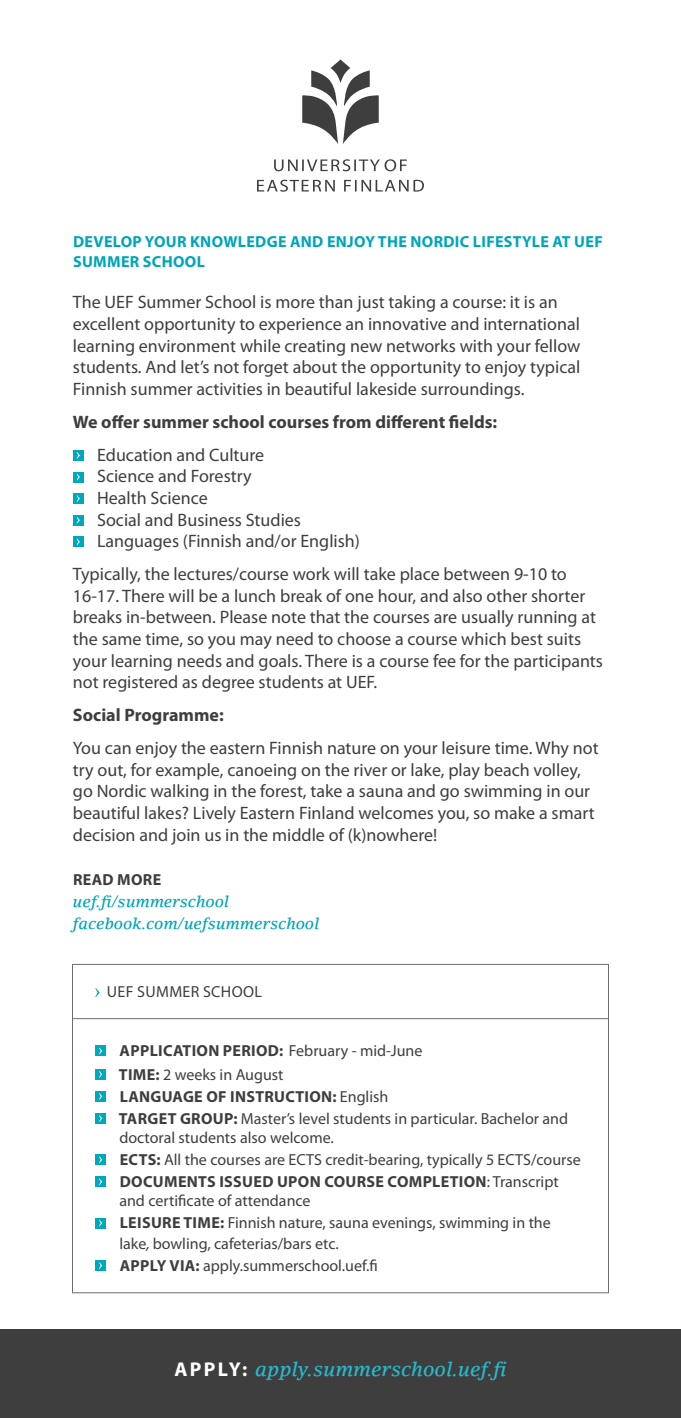
<style>
.page{position:relative;width:681px;height:1418px;background:#fff}
.page>*{position:absolute;margin:0;border:0;box-sizing:border-box;transform-origin:0 0}
.t1{font:italic 500 20px "Lino Letter Std";color:#27bacc}
.perusleipis{font:18px/21.6px "Myriad Pro";color:#3e3e3f}
.perusleipis-2{font:700 18px "Myriad Pro";color:#3e3e3f}
.t2{font:16px/19.2px "Myriad Pro";color:#3e3e3f}
.t3{font:700 16px "Myriad Pro";letter-spacing:.02em;color:#3e3e3f}
.t4{font:700 16px/19.2px "Myriad Pro";letter-spacing:.02em;color:#00a5b8}
.t5{font:italic 500 16px "Lino Letter Std";color:#00a5b8}
.t6{font:16px "Myriad Pro";letter-spacing:.02em;color:#3e3e3f}
.s1{font-weight:400}
.s2{font-weight:700}
.s3{font-style:italic}
.s4{font-family:"Myriad Pro";font-weight:700;font-style:normal;color:#fff}
</style>
<div class="page">
<svg style="left:302px;top:60px;width:76px;height:84px"></svg>
<svg style="left:257px;top:180px;width:167px;height:12px"></svg>
<svg style="left:274px;top:159px;width:132px;height:12px"></svg>
<hr style="left:72px;top:1018px;width:536px;height:1px;background:#6c6d70">
<svg style="left:95px;top:988px;width:5px;height:9px"></svg>
<div style="left:73px;top:450px;width:11px;height:11px;background:#00a8bc"></div>
<svg style="left:77px;top:452px;width:3px;height:7px"></svg>
<div style="left:73px;top:471px;width:11px;height:11px;background:#00a8bc"></div>
<svg style="left:77px;top:473px;width:3px;height:7px"></svg>
<div style="left:73px;top:493px;width:11px;height:11px;background:#00a8bc"></div>
<svg style="left:77px;top:495px;width:3px;height:7px"></svg>
<div style="left:73px;top:515px;width:11px;height:10px;background:#00a8bc"></div>
<svg style="left:77px;top:517px;width:3px;height:6px"></svg>
<div style="left:73px;top:536px;width:11px;height:11px;background:#00a8bc"></div>
<svg style="left:77px;top:538px;width:3px;height:7px"></svg>
<div style="left:0;top:1329px;width:680px;height:88px;background:#3e3e3f"></div>
<div style="left:95px;top:1045px;width:11px;height:11px;background:#00a8bc"></div>
<svg style="left:99px;top:1047px;width:3px;height:7px"></svg>
<svg style="left:95px;top:1069px;width:11px;height:10px"></svg>
<svg style="left:95px;top:1091px;width:11px;height:10px"></svg>
<svg style="left:95px;top:1113px;width:11px;height:10px"></svg>
<div style="left:95px;top:1154px;width:11px;height:11px;background:#00a8bc"></div>
<svg style="left:99px;top:1156px;width:3px;height:7px"></svg>
<div style="left:95px;top:1176px;width:11px;height:11px;background:#00a8bc"></div>
<svg style="left:99px;top:1178px;width:3px;height:7px"></svg>
<div style="left:95px;top:1217px;width:11px;height:11px;background:#00a8bc"></div>
<svg style="left:99px;top:1219px;width:3px;height:7px"></svg>
<svg style="left:95px;top:1260px;width:11px;height:10px"></svg>
<p class="t4" style="left:73px;top:232px;width:531px">DEVELOP YOUR KNOWLEDGE AND ENJOY THE NORDIC LIFESTYLE AT UEF<br>SUMMER SCHOOL</p>
<p class="perusleipis" style="left:73px;top:291px;width:508px">The UEF Summer School is more than just taking a course: it is an excellent opportunity to experience an innovative and international learning environment while creating new networks with your fellow students. And let’s not forget about the opportunity to enjoy typical Finnish summer activities in beautiful lakeside surroundings.</p>
<p class="perusleipis-2" style="left:73px;top:410px;width:425px">We offer summer school courses from different fields:</p>
<p class="perusleipis" style="left:97px;top:443px;width:264px">Education and Culture<br>Science and Forestry<br>Health Science<br>Social and Business Studies<br>Languages (Finnish and/or English)</p>
<p class="perusleipis" style="left:73px;top:563px;width:531px">Typically, the lectures/course work will take place between 9-10 to 16-17. There will be a lunch break of one hour, and also other shorter breaks in-between. Please note that the courses are usually running at the same time, so you may need to choose a course which best suits your learning needs and goals. There is a course fee for the participants not registered as degree students at UEF.</p>
<p class="perusleipis-2" style="left:73px;top:703px;width:152px">Social Programme:</p>
<p class="perusleipis" style="left:73px;top:737px;width:527px">You can enjoy the eastern Finnish nature on your leisure time. Why not try out, for example, canoeing on the river or lake, play beach volley, go Nordic walking in the forest, take a sauna and go swimming in our beautiful lakes? Lively Eastern Finland welcomes you, so make a smart decision and join us in the middle of (k)nowhere!</p>
<p class="t3" style="left:73px;top:869px;width:90px">READ MORE</p>
<p class="t5" style="left:73px;top:891px;width:158px">uef.fi/summerschool</p>
<p class="t5" style="left:73px;top:913px;width:248px">facebook.com/uefsummerschool</p>
<p class="t6" style="left:107px;top:981px;width:156px">UEF SUMMER SCHOOL</p>
<p class="t3" style="left:120px;top:1040px;width:304px">APPLICATION PERIOD: <span class="s1">February - mid-June</span></p>
<p class="t2" style="left:119px;top:1064px;width:166px"><span class="s2">TIME:</span> 2 weeks in August</p>
<p class="t3" style="left:120px;top:1085px;width:270px">LANGUAGE OF INSTRUCTION: <span class="s1">English</span></p>
<p class="t2" style="left:119px;top:1108px;width:450px"><span class="s2">TARGET GROUP:</span> Master’s level students in particular. Bachelor and doctoral students also welcome.</p>
<p class="t2" style="left:120px;top:1149px;width:462px"><span class="s2">ECTS:</span> All the courses are ECTS credit-bearing, typically 5 ECTS/course</p>
<p class="t2" style="left:119px;top:1171px;width:440px"><span class="s2">DOCUMENTS ISSUED UPON COURSE COMPLETION</span>: Transcript and certificate of attendance</p>
<p class="t2" style="left:119px;top:1212px;width:433px;line-height:20.6px"><span class="s2">LEISURE TIME:</span> Finnish nature, sauna evenings, swimming in the lake<span class="s3">,</span> bowling, cafeterias/bars etc.</p>
<p class="t2" style="left:120px;top:1255px;width:259px"><span class="s2">APPLY VIA:</span> apply.summerschool.uef.fi</p>
<p class="t1" style="left:174px;top:1356px;width:337px"><span class="s4">APPLY:</span> apply.summerschool.uef.fi</p>
</div>
